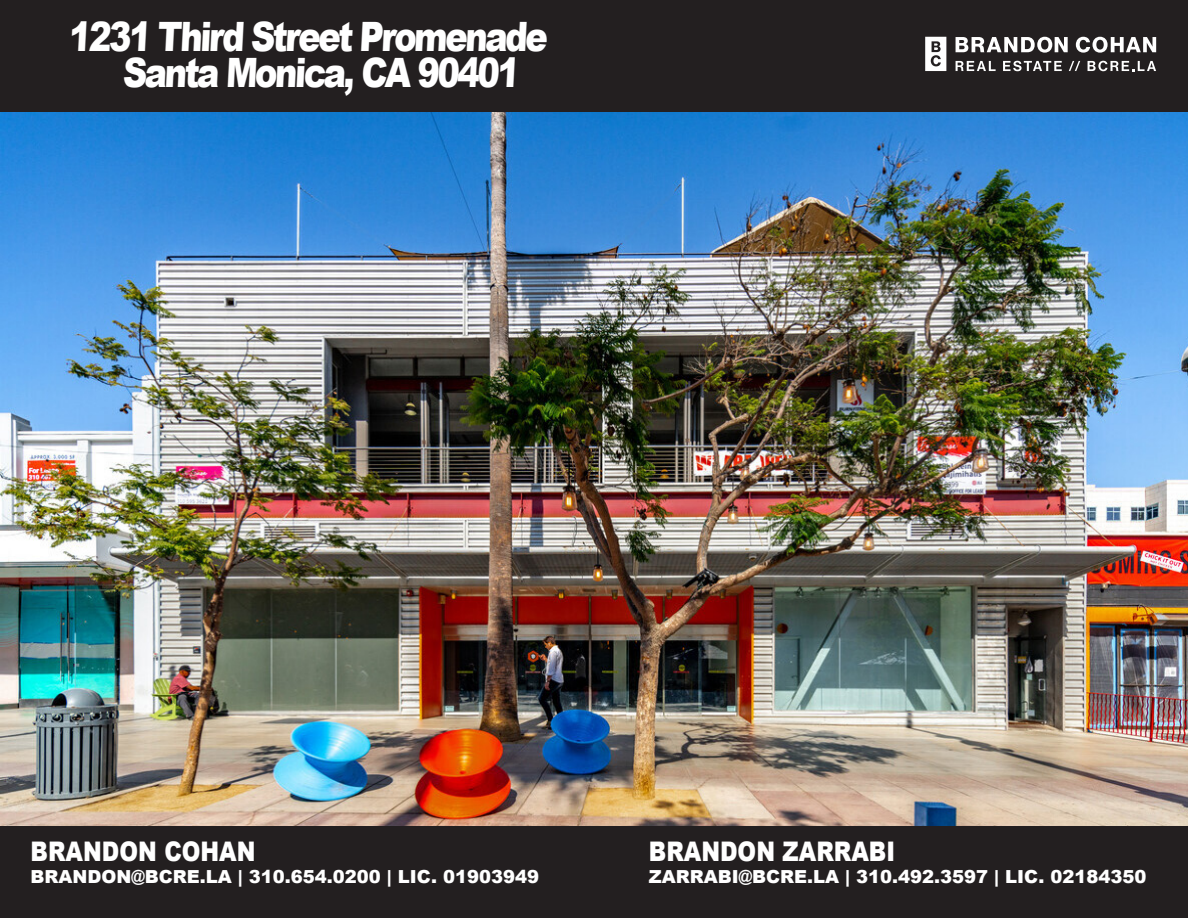
<style>
.page{position:relative;width:1188px;height:918px;background:#fff}
.page>*{position:absolute;margin:0;border:0;box-sizing:border-box;transform-origin:0 0}
.t1{font:900 40.5px "Arial";color:#fff;scale:.83 1}
.t2{font:900 27px "Arial";color:#fff;scale:.83 1}
.t3{font:900 18px "Arial";color:#fff}
</style>
<div class="page">
<div style="left:0;top:0;width:1188px;height:112px;background:#231f20"></div>
<div style="left:0;top:823px;width:1188px;height:95px;background:#231f20"></div>
<svg style="left:956px;top:37px;width:112px;height:16px"></svg>
<svg style="left:1076px;top:37px;width:80px;height:16px"></svg>
<svg style="left:956px;top:61px;width:40px;height:10px"></svg>
<svg style="left:1003px;top:61px;width:59px;height:10px"></svg>
<svg style="left:1069px;top:61px;width:11px;height:10px"></svg>
<svg style="left:1088px;top:61px;width:68px;height:10px"></svg>
<svg style="left:925px;top:37px;width:21px;height:34px"></svg>
<img style="left:0;top:112px;width:1188px;height:714px">
<p class="t1" style="left:68px;top:7px;width:582px">1231 Third Street Promenade</p>
<p class="t1" style="left:122px;top:43px;width:483px">Santa Monica, CA 90401</p>
<p class="t2" style="left:31px;top:832px;width:273px">BRANDON COHAN</p>
<p class="t3" style="left:31px;top:863px;width:510px">BRANDON@BCRE.LA | 310.654.0200 | LIC. 01903949</p>
<p class="t2" style="left:649px;top:832px;width:298px">BRANDON ZARRABI</p>
<p class="t3" style="left:649px;top:863px;width:499px">ZARRABI@BCRE.LA | 310.492.3597 | LIC. 02184350</p>
</div>
